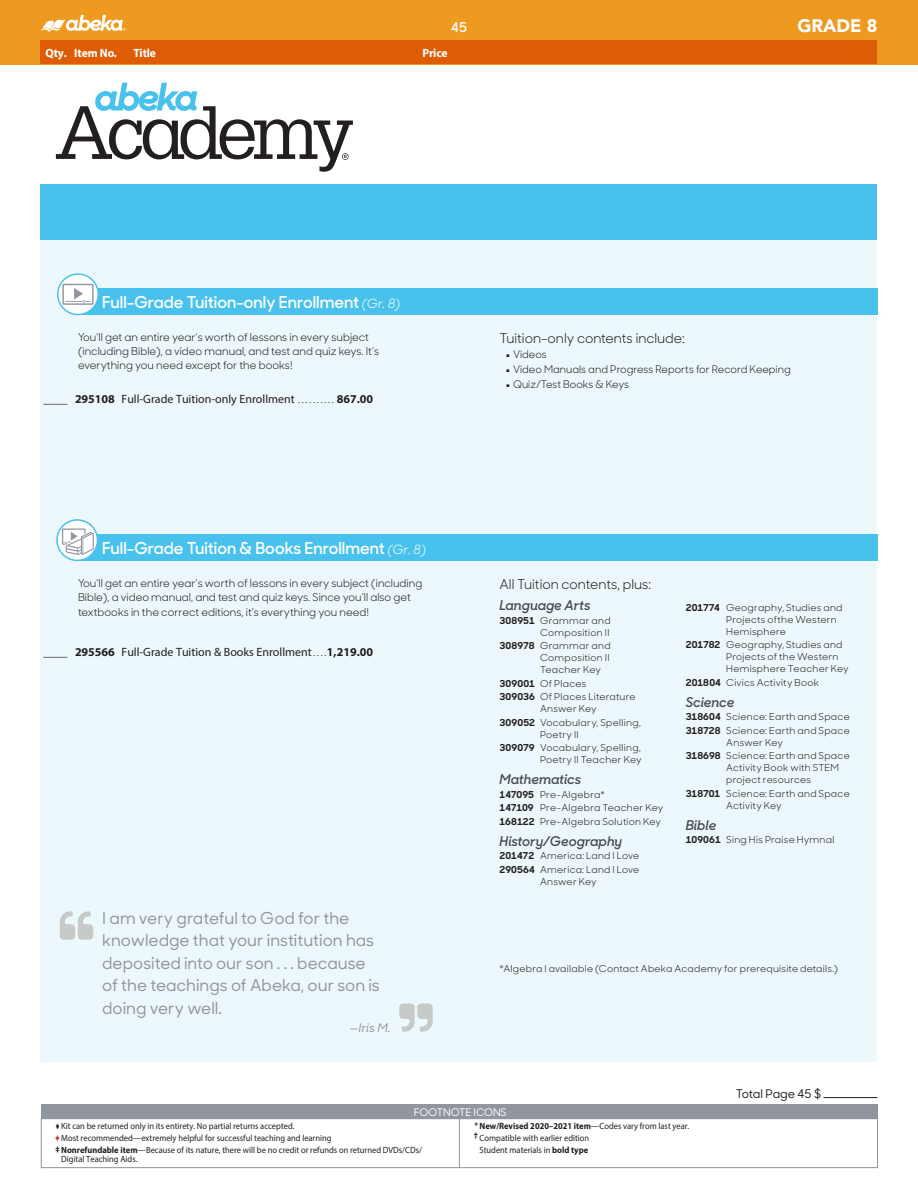
<style>
.page{position:relative;width:918px;height:1188px;background:#fff}
.page>*{position:absolute;margin:0;border:0;box-sizing:border-box;transform-origin:0 0}
._09_03_Page_Header_t{font:900 18px "Avenir";color:#fff}
.t1{font:500 16.5px/22.5px "Sharp Sans No 1";color:#91959d}
._05_01_Bar_text_whit{font:600 16.5px "Sharp Sans No 1";color:#fff}
._04_07_Main_text_7_2{font:13.5px "Sharp Sans No 1";color:#231f20}
._1_SUBHEAD_ABA_Subje{font:italic 600 13.5px "Sharp Sans No 1";color:#464b54}
.t2{font:600 13.5px "Sharp Sans No 1";color:#fff}
._2_ITEMS_Regular_1_p{font:12px "Myriad Pro";color:#231f20}
.t3{font:700 12px "Myriad Pro";letter-spacing:-.01em;color:#fff}
.t4{font:500 12px "Sharp Sans No 1";letter-spacing:-.01em;color:#231f20}
.t5{font:italic 500 12px "Sharp Sans No 1";color:#91959d}
._07_07_Product_Descr{font:10.8px/14.2px "Sharp Sans No 1";color:#231f20}
.t6{font:10.5px "Sharp Sans No 1";color:#231f20}
.t7{font:500 10.5px "Sharp Sans No 1";color:#fff}
._2_KIT_Contents_w_SB{font:9.6px/12px "Sharp Sans No 1";letter-spacing:.03em;color:#231f20}
.t8{font:9px/12px "Myriad Pro";color:#231f20;scale:.94 1}
.t9{font:700 9px "Myriad Pro";color:#231f20;scale:.94 1}
.s1{font-weight:400;font-style:italic;font-size:12.75px}
.s2{font-weight:700}
.s3{font-size:9px}
.s4{font-size:5.25px}
.s5{color:#d1232a}
.s6{font-weight:400}
</style>
<div class="page">
<div style="left:40px;top:185px;width:838px;height:56px;background:#48c2ec"></div>
<div style="left:40px;top:241px;width:838px;height:821px;background:#edf8fc"></div>
<div style="left:78px;top:288px;width:800px;height:27px;background:#48c2ec"></div>
<svg style="left:58px;top:274px;width:40px;height:41px"></svg>
<div style="left:57px;top:273px;width:42px;height:42px;border:2px solid #48c2ec;border-radius:50%"></div>
<svg style="left:62px;top:284px;width:32px;height:21px"></svg>
<div style="left:0;top:0;width:918px;height:64px;background:#ee9a20"></div>
<div style="left:40px;top:40px;width:838px;height:24px;background:#de5d04"></div>
<svg style="left:56px;top:83px;width:297px;height:89px"></svg>
<div style="left:78px;top:534px;width:800px;height:27px;background:#48c2ec"></div>
<svg style="left:57px;top:520px;width:41px;height:40px"></svg>
<div style="left:56px;top:519px;width:42px;height:42px;border:2px solid #48c2ec;border-radius:50%"></div>
<svg style="left:62px;top:529px;width:32px;height:26px"></svg>
<svg style="left:60px;top:911px;width:33px;height:29px"></svg>
<svg style="left:399px;top:1003px;width:34px;height:29px"></svg>
<div style="left:41px;top:1118px;width:837px;height:50px;border:1px solid #91959d"></div>
<div style="left:41px;top:1104px;width:837px;height:15px;background:#91959d"></div>
<hr style="left:459px;top:1119px;width:1px;height:49px;background:#91959d">
<hr style="left:824px;top:1097px;width:54px;height:1px;background:#231f20">
<svg style="left:40px;top:15px;width:86px;height:17px"></svg>
<h3 class="t2" style="left:451px;top:17px;width:17px">45</h3>
<p class="t3" style="left:46px;top:45px;width:23px">Qty.</p>
<p class="t3" style="left:74px;top:45px;width:44px">Item No.</p>
<p class="t3" style="left:133px;top:45px;width:24px">Title</p>
<p class="t3" style="left:422px;top:45px;width:27px">Price</p>
<p class="_09_03_Page_Header_t" style="left:798px;top:15px;width:81px">GRADE 8</p>
<p class="_05_01_Bar_text_whit" style="left:102px;top:289px;width:300px">Full-Grade Tuition-only Enrollment <span class="s1">(Gr. 8)</span></p>
<p class="_07_07_Product_Descr" style="left:78px;top:329px;width:303px">You’ll get an entire year’s worth of lessons in every subject (including Bible), a video manual, and test and quiz keys. It’s everything you need except for the books!</p>
<p class="_2_ITEMS_Regular_1_p" style="left:75px;top:392px;width:300px"><span class="s2">295108</span> Full-Grade Tuition-only Enrollment <span class="s3">. . . . . . . . . .</span> <span class="s2">867.00</span></p>
<p class="_05_01_Bar_text_whit" style="left:102px;top:535px;width:326px">Full-Grade Tuition &amp; Books Enrollment <span class="s1">(Gr. 8)</span></p>
<p class="_07_07_Product_Descr" style="left:78px;top:575px;width:346px">You’ll get an entire year’s worth of lessons in every subject (including<br>Bible), a video manual, and test and quiz keys. Since you’ll also get textbooks in the correct editions, it’s everything you need!</p>
<p class="_2_ITEMS_Regular_1_p" style="left:75px;top:645px;width:300px"><span class="s2">295566</span> Full-Grade Tuition &amp; Books Enrollment <span class="s3">. . .</span> <span class="s2">1,219.00</span></p>
<p class="t1" style="left:102px;top:906px;width:279px">I am very grateful to God for the knowledge that your institution has deposited into our son . . . because of the teachings of Abeka, our son is doing very well.</p>
<p class="t5" style="left:350px;top:1019px;width:42px">—Iris M.</p>
<p class="_04_07_Main_text_7_2" style="left:500px;top:328px;width:187px">Tuition-only contents include:</p>
<p class="t6" style="left:506px;top:346px;width:42px"><span class="s4">▪</span> Videos</p>
<p class="t6" style="left:506px;top:361px;width:286px"><span class="s4">▪</span> Video Manuals and Progress Reports for Record Keeping</p>
<p class="t6" style="left:506px;top:376px;width:124px"><span class="s4">▪</span> Quiz/Test Books &amp; Keys</p>
<p class="_04_07_Main_text_7_2" style="left:500px;top:574px;width:153px">All Tuition contents, plus:</p>
<p class="_1_SUBHEAD_ABA_Subje" style="left:500px;top:594px;width:92px">Language Arts</p>
<p class="_2_KIT_Contents_w_SB" style="left:500px;top:613px;width:113px;text-align:right"><span class="s2">308951</span> Grammar and<br>Composition II</p>
<p class="_2_KIT_Contents_w_SB" style="left:540px;top:639px;width:72px;text-align:justify;text-indent:-40px"><span class="s2">308978</span> Grammar and Composition II Teacher Key</p>
<p class="_2_KIT_Contents_w_SB" style="left:500px;top:676px;width:88px"><span class="s2">309001</span> Of Places</p>
<p class="_2_KIT_Contents_w_SB" style="left:500px;top:690px;width:138px;text-align:center"><span class="s2">309036</span> Of Places Literature<br>Answer Key</p>
<p class="_2_KIT_Contents_w_SB" style="left:540px;top:715px;width:102px;text-indent:-40px"><span class="s2">309052</span> Vocabulary, Spelling,<br>Poetry II</p>
<p class="_2_KIT_Contents_w_SB" style="left:500px;top:741px;width:144px;text-align:right"><span class="s2">309079</span> Vocabulary, Spelling,<br>Poetry II Teacher Key</p>
<p class="_1_SUBHEAD_ABA_Subje" style="left:500px;top:768px;width:83px">Mathematics</p>
<p class="_2_KIT_Contents_w_SB" style="left:500px;top:787px;width:107px"><span class="s2">147095</span> Pre-Algebra*</p>
<p class="_2_KIT_Contents_w_SB" style="left:500px;top:801px;width:165px"><span class="s2">147109</span> Pre-Algebra Teacher Key</p>
<p class="_2_KIT_Contents_w_SB" style="left:500px;top:814px;width:163px"><span class="s2">168122</span> Pre-Algebra Solution Key</p>
<p class="_1_SUBHEAD_ABA_Subje" style="left:500px;top:829px;width:124px">History/Geography</p>
<p class="_2_KIT_Contents_w_SB" style="left:500px;top:849px;width:141px"><span class="s2">201472</span> America: Land I Love</p>
<p class="_2_KIT_Contents_w_SB" style="left:500px;top:862px;width:141px;text-align:center"><span class="s2">290564</span> America: Land I Love<br>Answer Key</p>
<p class="_2_KIT_Contents_w_SB" style="left:726px;top:601px;width:118px;text-indent:-40px"><span class="s2">201774</span> Geography, Studies and<br>Projects ofthe Western<br>Hemisphere</p>
<p class="_2_KIT_Contents_w_SB" style="left:726px;top:638px;width:124px;text-indent:-40px"><span class="s2">201782</span> Geography, Studies and<br>Projects of the Western<br>Hemisphere Teacher Key</p>
<p class="_2_KIT_Contents_w_SB" style="left:686px;top:676px;width:135px"><span class="s2">201804</span> Civics Activity Book</p>
<p class="_1_SUBHEAD_ABA_Subje" style="left:686px;top:691px;width:50px">Science</p>
<p class="_2_KIT_Contents_w_SB" style="left:686px;top:710px;width:165px"><span class="s2">318604</span> Science: Earth and Space</p>
<p class="_2_KIT_Contents_w_SB" style="left:726px;top:724px;width:125px;text-indent:-40px"><span class="s2">318728</span> Science: Earth and Space<br>Answer Key</p>
<p class="_2_KIT_Contents_w_SB" style="left:726px;top:749px;width:125px;text-indent:-40px"><span class="s2">318698</span> Science: Earth and Space<br>Activity Book with STEM project resources</p>
<p class="_2_KIT_Contents_w_SB" style="left:726px;top:787px;width:125px;text-indent:-40px"><span class="s2">318701</span> Science: Earth and Space<br>Activity Key</p>
<p class="_1_SUBHEAD_ABA_Subje" style="left:686px;top:814px;width:32px">Bible</p>
<p class="_2_KIT_Contents_w_SB" style="left:686px;top:833px;width:150px"><span class="s2">109061</span> Sing His Praise Hymnal</p>
<p class="_2_KIT_Contents_w_SB" style="left:500px;top:962px;width:340px">*Algebra I available (Contact Abeka Academy for prerequisite details.)</p>
<p class="t4" style="left:736px;top:1085px;width:87px">Total Page 45 $</p>
<p class="t7" style="left:414px;top:1104px;width:95px">FOOTNOTE ICONS</p>
<p class="t8" style="left:55px;top:1120px;width:392px"><sup>Y</sup> Kit can be returned only in its entirety. No partial returns accepted.<br><span class="s5">✦</span> Most recommended—extremely helpful for successful teaching and learning<br><sup>‡</sup> <span class="s2">Nonrefundable item</span>—Because of its nature, there will be no credit or refunds on returned DVDs/CDs/</p>
<p class="t8" style="left:61px;top:1153px;width:83px">Digital Teaching Aids.</p>
<p class="t9" style="left:475px;top:1120px;width:230px"><sup>*</sup> New/Revised 2020–2021 item<span class="s6">—Codes vary from last year.</span></p>
<p class="t8" style="left:474px;top:1132px;width:124px"><sup>†</sup> Compatible with earlier edition</p>
<p class="t8" style="left:480px;top:1144px;width:117px">Student materials in <span class="s2">bold type</span></p>
</div>
